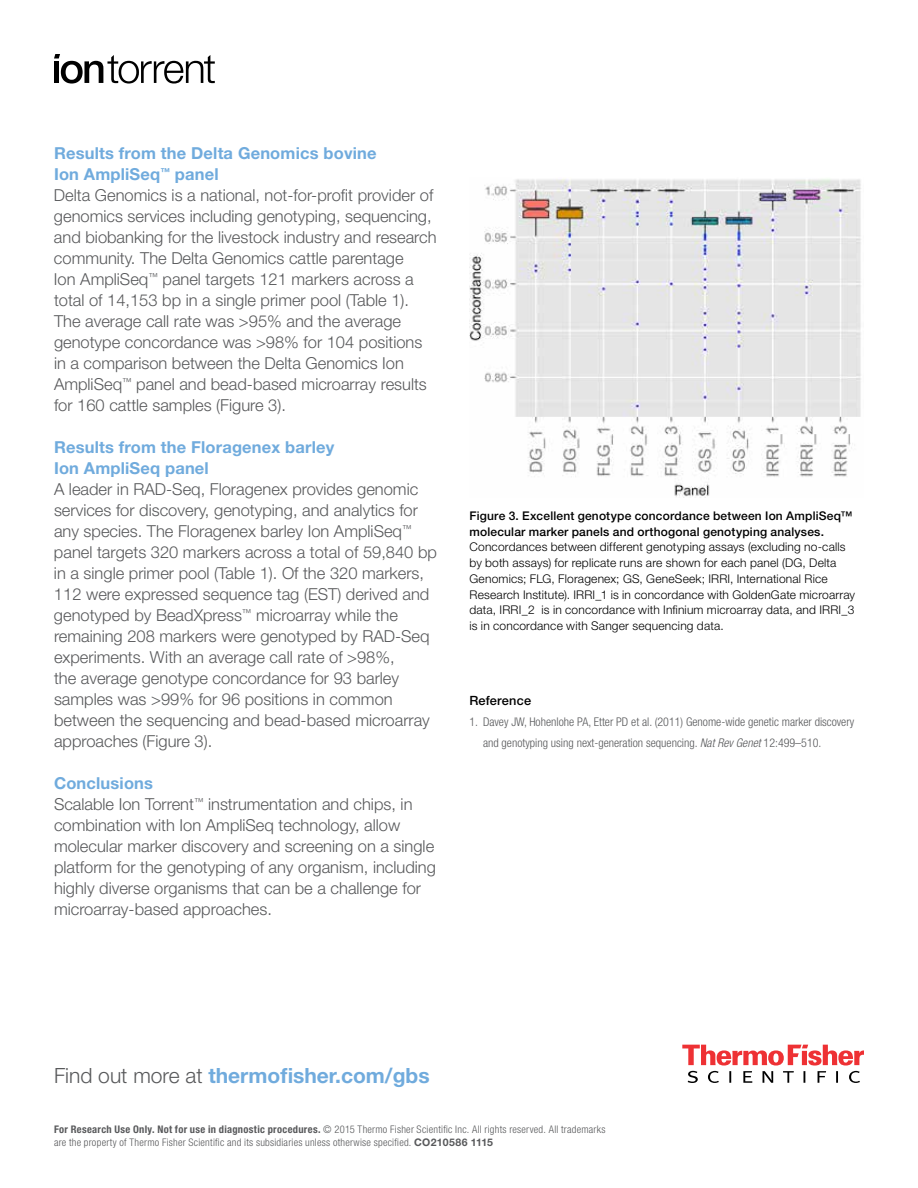
<style>
.page{position:relative;width:918px;height:1188px;background:#fff}
.page>*{position:absolute;margin:0;border:0;box-sizing:border-box;transform-origin:0 0}
.t1{font:700 21px "Helvetica Neue LT Std";color:#70abdd}
.t2{font:300 16.5px/21px "Helvetica Neue LT Std";color:#58595b}
.t3{font:700 16.5px/21px "Helvetica Neue LT Std";letter-spacing:.01em;color:#70abdd}
.t4{font:500 12.75px "Helvetica Neue LT Std";letter-spacing:.015em;color:#000}
.t5{font:300 12px/15.8px "Helvetica Neue LT Std";letter-spacing:.015em;color:#000}
.t6{font:300 condensed 12px/21px "Helvetica Neue LT Std";color:#58595b}
.t7{font:500 12px/15.8px "Helvetica Neue LT Std";letter-spacing:.015em;color:#000}
.t8{font:300 condensed 10.5px/13.5px "Helvetica Neue LT Std";letter-spacing:.025em;color:#58595b}
.s1{font-weight:700;color:#70abdd}
.s2{font-style:italic}
.s3{font-weight:300;color:#58595b}
.s4{font-weight:700}
.s5{font-weight:700;font-stretch:normal}
</style>
<div class="page">
<svg style="left:682px;top:1045px;width:182px;height:38px"></svg>
<img style="left:470px;top:179px;width:391px;height:319px">
<svg style="left:54px;top:54px;width:161px;height:30px"></svg>
<p class="t2" style="left:54px;top:142px;width:384px"><span class="s1">Results from the Delta Genomics bovine<br>Ion AmpliSeq</span><sup>™</sup> <span class="s1">panel<br></span>Delta Genomics is a national, not-for-profit provider of genomics services including genotyping, sequencing, and biobanking for the livestock industry and research community. The Delta Genomics cattle parentage<br>Ion AmpliSeq<sup>™</sup> panel targets 121 markers across a total of 14,153 bp in a single primer pool (Table 1).<br>The average call rate was &gt;95% and the average genotype concordance was &gt;98% for 104 positions in a comparison between the Delta Genomics Ion AmpliSeq<sup>™</sup> panel and bead-based microarray results for 160 cattle samples (Figure 3).</p>
<p class="t3" style="left:54px;top:436px;width:282px">Results from the Floragenex barley<br>Ion AmpliSeq panel</p>
<p class="t2" style="left:54px;top:478px;width:385px">A leader in RAD-Seq, Floragenex provides genomic services for discovery, genotyping, and analytics for any species. The Floragenex barley Ion AmpliSeq<sup>™ </sup>panel targets 320 markers across a total of 59,840 bp in a single primer pool (Table 1). Of the 320 markers, 112 were expressed sequence tag (EST) derived and genotyped by BeadXpress<sup>™</sup> microarray while the remaining 208 markers were genotyped by RAD-Seq experiments. With an average call rate of &gt;98%,<br>the average genotype concordance for 93 barley samples was &gt;99% for 96 positions in common between the sequencing and bead-based microarray approaches (Figure 3).</p>
<p class="t2" style="left:54px;top:772px;width:384px"><span class="s1">Conclusions<br></span>Scalable Ion Torrent<sup>™</sup> instrumentation and chips, in combination with Ion AmpliSeq technology, allow molecular marker discovery and screening on a single platform for the genotyping of any organism, including highly diverse organisms that can be a challenge for microarray-based approaches.</p>
<p class="t7" style="left:470px;top:508px;width:384px">Figure 3. Excellent genotype concordance between Ion AmpliSeq™ molecular marker panels and orthogonal genotyping analyses.</p>
<p class="t5" style="left:470px;top:539px;width:387px">Concordances between different genotyping assays (excluding no-calls by both assays) for replicate runs are shown for each panel (DG, Delta Genomics; FLG, Floragenex; GS, GeneSeek; IRRI, International Rice Research Institute). IRRI_1 is in concordance with GoldenGate microarray data, IRRI_2 is in concordance with Infinium microarray data, and IRRI_3 is in concordance with Sanger sequencing data.</p>
<p class="t4" style="left:470px;top:693px;width:63px">Reference</p>
<p class="t6" style="left:483px;top:711px;width:373px;text-indent:-14px">1. Davey JW, Hohenlohe PA, Etter PD et al. (2011) Genome-wide genetic marker discovery and genotyping using next-generation sequencing. <span class="s2">Nat Rev Genet</span> 12:499–510.</p>
<p class="t1" style="left:54px;top:1063px;width:377px"><span class="s3">Find out more at</span> thermofisher.com/gbs</p>
<p class="t8" style="left:54px;top:1122px;width:553px"><span class="s4">For Research Use Only. Not for use in diagnostic procedures.</span> © 2015 Thermo Fisher Scientific Inc. All rights reserved. All trademarks are the property of Thermo Fisher Scientific and its subsidiaries unless otherwise specified. <span class="s5">CO210586 1115</span></p>
</div>
